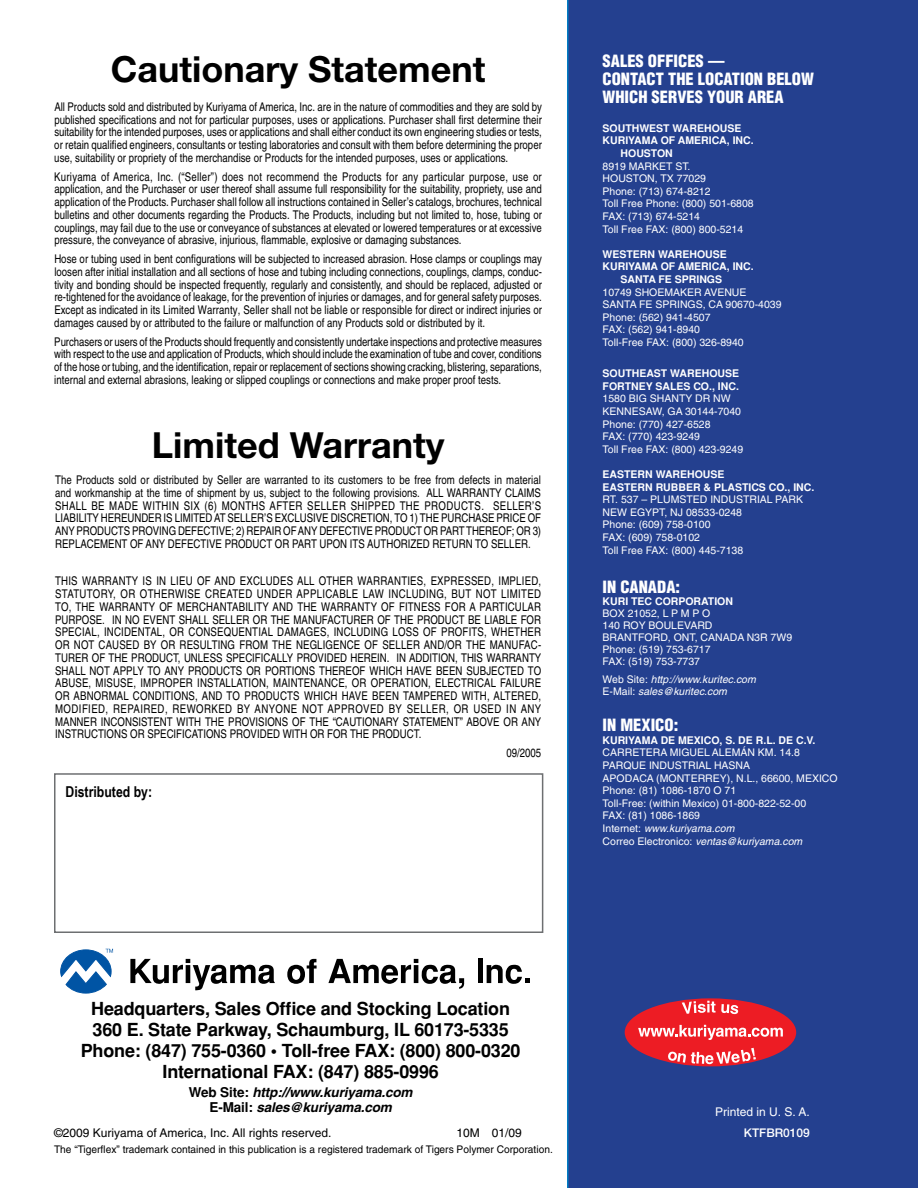
<style>
.page{position:relative;width:918px;height:1188px;background:#fff}
.page>*{position:absolute;margin:0;border:0;box-sizing:border-box;transform-origin:0 0}
.t1{font:700 36px "Helvetica Neue";color:#000}
.t2{font:700 18px/21px "Helvetica";letter-spacing:-.01em;color:#000;text-align:center}
.t3{font:900 condensed 16.5px/18px "Helvetica";color:#fff}
.t4{font:700 15px "Arial Narrow";color:#000}
.t5{font:italic 700 13.5px/15px "Helvetica";letter-spacing:-.01em;color:#000;text-align:center}
.t6{font:condensed 12px/12.8px "Helvetica";color:#000;text-align:justify}
.t7{font:12px "Helvetica";color:#000}
.t8{font:12px "Helvetica";color:#fff}
.t9{font:500 12px "Helvetica Neue";color:#fff}
.t10{font:10.5px/12.6px "Helvetica";color:#fff}
.t11{font:700 10.5px/12.6px "Helvetica";color:#fff}
.t12{font:10.5px "Helvetica";color:#000}
.t13{font:italic 10.5px/12px "Helvetica";color:#fff}
.s1{font-style:normal}
.s2{font-style:italic}
</style>
<div class="page">
<div style="left:567px;top:0;width:351px;height:1188px;background:#24408f"></div>
<div style="left:625px;top:998px;width:171px;height:68px;background:#ed1c24;border-radius:50%"></div>
<svg style="left:638px;top:1025px;width:145px;height:15px"></svg>
<svg style="left:682px;top:1001px;width:56px;height:13px"></svg>
<svg style="left:668px;top:1048px;width:88px;height:16px"></svg>
<svg style="left:60px;top:949px;width:53px;height:45px"></svg>
<svg style="left:130px;top:959px;width:145px;height:31px"></svg>
<svg style="left:287px;top:959px;width:30px;height:25px"></svg>
<svg style="left:328px;top:959px;width:136px;height:30px"></svg>
<div style="left:478px;top:959px;width:5px;height:24px;background:#000"></div>
<svg style="left:487px;top:965px;width:43px;height:19px"></svg>
<div style="left:54px;top:773px;width:489px;height:160px;border:2px solid #6d6f71"></div>
<h1 class="t1" style="left:111px;top:47px;width:376px">Cautionary Statement</h1>
<p class="t6" style="left:54px;top:100px;width:489px">All Products sold and distributed by Kuriyama of America, Inc. are in the nature of commodities and they are sold by published specifications and not for particular purposes, uses or applications. Purchaser shall first determine their suitability for the intended purposes, uses or applications and shall either conduct its own engineering studies or tests, or retain qualified engineers, consultants or testing laboratories and consult with them before determining the proper use, suitability or propriety of the merchandise or Products for the intended purposes, uses or applications.</p>
<p class="t6" style="left:54px;top:170px;width:489px">Kuriyama of America, Inc. (“Seller”) does not recommend the Products for any particular purpose, use or application, and the Purchaser or user thereof shall assume full responsibility for the suitability, propriety, use and application of the Products. Purchaser shall follow all instructions contained in Seller’s catalogs, brochures, technical bulletins and other documents regarding the Products. The Products, including but not limited to, hose, tubing or couplings, may fail due to the use or conveyance of substances at elevated or lowered temperatures or at excessive pressure, the conveyance of abrasive, injurious, flammable, explosive or damaging substances.</p>
<p class="t6" style="left:54px;top:253px;width:489px">Hose or tubing used in bent configurations will be subjected to increased abrasion. Hose clamps or couplings may loosen after initial installation and all sections of hose and tubing including connections, couplings, clamps, conduc&shy;tivity and bonding should be inspected frequently, regularly and consistently, and should be replaced, adjusted or re-tightened for the avoidance of leakage, for the prevention of injuries or damages, and for general safety purposes.<br>Except as indicated in its Limited Warranty, Seller shall not be liable or responsible for direct or indirect injuries or damages caused by or attributed to the failure or malfunction of any Products sold or distributed by it.</p>
<p class="t6" style="left:54px;top:335px;width:489px">Purchasers or users of the Products should frequently and consistently undertake inspections and protective measures with respect to the use and application of Products, which should include the examination of tube and cover, conditions of the hose or tubing, and the identification, repair or replacement of sections showing cracking, blistering, separations, internal and external abrasions, leaking or slipped couplings or connections and make proper proof tests.</p>
<h1 class="t1" style="left:152px;top:423px;width:294px">Limited Warranty</h1>
<p class="t6" style="left:55px;top:474px;width:488px">The Products sold or distributed by Seller are warranted to its customers to be free from defects in material and workmanship at the time of shipment by us, subject to the following provisions. ALL WARRANTY CLAIMS SHALL BE MADE WITHIN SIX (6) MONTHS AFTER SELLER SHIPPED THE PRODUCTS. SELLER’S LIABILITY HEREUNDER IS LIMITEDAT SELLER’S EXCLUSIVE DISCRETION, TO 1) THE PURCHASE PRICE OF ANY PRODUCTS PROVING DEFECTIVE; 2) REPAIR OFANYDEFECTIVE PRODUCTOR PART THEREOF; OR 3)<br>REPLACEMENT OF ANY DEFECTIVE PRODUCT OR PART UPON ITS AUTHORIZED RETURN TO SELLER.</p>
<p class="t6" style="left:55px;top:575px;width:488px">THIS WARRANTY IS IN LIEU OF AND EXCLUDES ALL OTHER WARRANTIES, EXPRESSED, IMPLIED, STATUTORY, OR OTHERWISE CREATED UNDER APPLICABLE LAW INCLUDING, BUT NOT LIMITED TO, THE WARRANTY OF MERCHANTABILITY AND THE WARRANTY OF FITNESS FOR A PARTICULAR PURPOSE. IN NO EVENT SHALL SELLER OR THE MANUFACTURER OF THE PRODUCT BE LIABLE FOR SPECIAL, INCIDENTAL, OR CONSEQUENTIAL DAMAGES, INCLUDING LOSS OF PROFITS, WHETHER OR NOT CAUSED BY OR RESULTING FROM THE NEGLIGENCE OF SELLER AND/OR THE MANUFAC-TURER OF THE PRODUCT, UNLESS SPECIFICALLY PROVIDED HEREIN. IN ADDITION, THIS WARRANTY SHALL NOT APPLY TO ANY PRODUCTS OR PORTIONS THEREOF WHICH HAVE BEEN SUBJECTED TO ABUSE, MISUSE, IMPROPER INSTALLATION, MAINTENANCE, OR OPERATION, ELECTRICAL FAILURE OR ABNORMAL CONDITIONS, AND TO PRODUCTS WHICH HAVE BEEN TAMPERED WITH, ALTERED, MODIFIED, REPAIRED, REWORKED BY ANYONE NOT APPROVED BY SELLER, OR USED IN ANY MANNER INCONSISTENT WITH THE PROVISIONS OF THE “CAUTIONARY STATEMENT” ABOVE OR ANY INSTRUCTIONS OR SPECIFICATIONS PROVIDED WITH OR FOR THE PRODUCT.</p>
<p class="t6" style="left:506px;top:747px;width:36px">09/2005</p>
<p class="t4" style="left:65px;top:783px;width:88px">Distributed by:</p>
<h3 class="t3" style="left:603px;top:52px;width:213px">SALES OFFICES —<br>CONTACT THE LOCATION BELOW<br>WHICH SERVES YOUR AREA</h3>
<p class="t11" style="left:603px;top:122px;width:140px">SOUTHWEST WAREHOUSE</p>
<p class="t11" style="left:603px;top:134px;width:153px">KURIYAMA OF AMERICA, INC.</p>
<p class="t11" style="left:621px;top:147px;width:54px">HOUSTON</p>
<p class="t10" style="left:603px;top:160px;width:153px">8919 MARKET ST.<br>HOUSTON, TX 77029<br>Phone: (713) 674-8212<br>Toll Free Phone: (800) 501-6808<br>FAX: (713) 674-5214<br>Toll Free FAX: (800) 800-5214</p>
<p class="t11" style="left:603px;top:248px;width:126px">WESTERN WAREHOUSE</p>
<p class="t11" style="left:603px;top:260px;width:153px">KURIYAMA OF AMERICA, INC.</p>
<p class="t11" style="left:621px;top:273px;width:103px">SANTA FE SPRINGS</p>
<p class="t10" style="left:603px;top:286px;width:180px">10749 SHOEMAKER AVENUE<br>SANTA FE SPRINGS, CA 90670-4039<br>Phone: (562) 941-4507<br>FAX: (562) 941-8940<br>Toll-Free FAX: (800) 326-8940</p>
<p class="t11" style="left:603px;top:367px;width:138px">SOUTHEAST WAREHOUSE<br>FORTNEY SALES CO., INC.</p>
<p class="t10" style="left:603px;top:392px;width:142px">1580 BIG SHANTY DR NW<br>KENNESAW, GA 30144-7040<br>Phone: (770) 427-6528<br>FAX: (770) 423-9249<br>Toll Free FAX: (800) 423-9249</p>
<p class="t11" style="left:603px;top:468px;width:213px">EASTERN WAREHOUSE<br>EASTERN RUBBER &amp; PLASTICS CO., INC.</p>
<p class="t10" style="left:603px;top:493px;width:202px">RT. 537 – PLUMSTED INDUSTRIAL PARK<br>NEW EGYPT, NJ 08533-0248<br>Phone: (609) 758-0100<br>FAX: (609) 758-0102<br>Toll Free FAX: (800) 445-7138</p>
<h3 class="t3" style="left:603px;top:578px;width:79px">IN CANADA:</h3>
<p class="t11" style="left:603px;top:595px;width:15px">Kuri</p>
<p class="t11" style="left:631px;top:595px;width:40px">Tec Corporation</p>
<p class="t10" style="left:603px;top:607px;width:109px;line-height:12px">Box 21052, L P M P O<br>140 Roy Boulevard<br>Brantford</p>
<p class="t10" style="left:668px;top:631px;width:49px">, ONT, Canada</p>
<p class="t10" style="left:747px;top:631px;width:47px">N3R 7W9</p>
<p class="t10" style="left:603px;top:643px;width:109px;line-height:12px">Phone: (519) 753-6717<br>FAX: (519) 753-7737</p>
<p class="t13" style="left:603px;top:673px;width:155px"><span class="s1">Web Site:</span> http://www.kuritec.com<br><span class="s1">E-Mail:</span> sales@kuritec.com</p>
<h3 class="t3" style="left:603px;top:716px;width:77px">IN MEXICO:</h3>
<p class="t11" style="left:603px;top:734px;width:16px">Kuriyama</p>
<p class="t11" style="left:661px;top:734px;width:156px">De Mexico, S. de R.L. de C.V.</p>
<p class="t10" style="left:603px;top:746px;width:16px">Carretera</p>
<p class="t10" style="left:670px;top:746px;width:16px">Miguel</p>
<p class="t10" style="left:712px;top:746px;width:15px">Alem</p>
<p class="t10" style="left:740px;top:746px;width:61px">án Km. 14.8</p>
<p class="t10" style="left:603px;top:759px;width:57px">Parque Industrial</p>
<p class="t10" style="left:714px;top:759px;width:16px">Hasna</p>
<p class="t10" style="left:603px;top:772px;width:16px">Apodaca</p>
<p class="t10" style="left:656px;top:772px;width:12px">(monterrey</p>
<p class="t10" style="left:603px;top:772px;width:210px;text-indent:124px">), N.L., 66600, Mexico<br>Phone: (81) 1086-1870 o 71<br>Toll-Free: (within Mexico) 01-800-822-52-00<br>FAX: (81) 1086-1869<br>Internet: <span class="s2">www.kuriyama.com<br></span>Correo Electronico: <span class="s2">ventas@kuriyama.com</span></p>
<h2 class="t2" style="left:81px;top:998px;width:441px">Headquarters, Sales Office and Stocking Location 360 E. State Parkway, Schaumburg, IL 60173-5335<br>Phone: (847) 755-0360 • Toll-free FAX: (800) 800-0320<br>International FAX: (847) 885-0996</h2>
<p class="t5" style="left:189px;top:1085px;width:225px"><span class="s1">Web Site:</span> http://www.kuriyama.com<br><span class="s1">E-Mail:</span> sales@kuriyama.com</p>
<p class="t7" style="left:54px;top:1126px;width:279px">©2009 Kuriyama of America, Inc. All rights reserved.</p>
<p class="t7" style="left:457px;top:1126px;width:67px">10M 01/09</p>
<p class="t12" style="left:54px;top:1143px;width:500px">The “Tigerflex” trademark contained in this publication is a registered trademark of Tigers Polymer Corporation.</p>
<p class="t8" style="left:715px;top:1105px;width:96px">Printed in U. S. A.</p>
<p class="t9" style="left:744px;top:1126px;width:68px">KTFBR0109</p>
</div>
